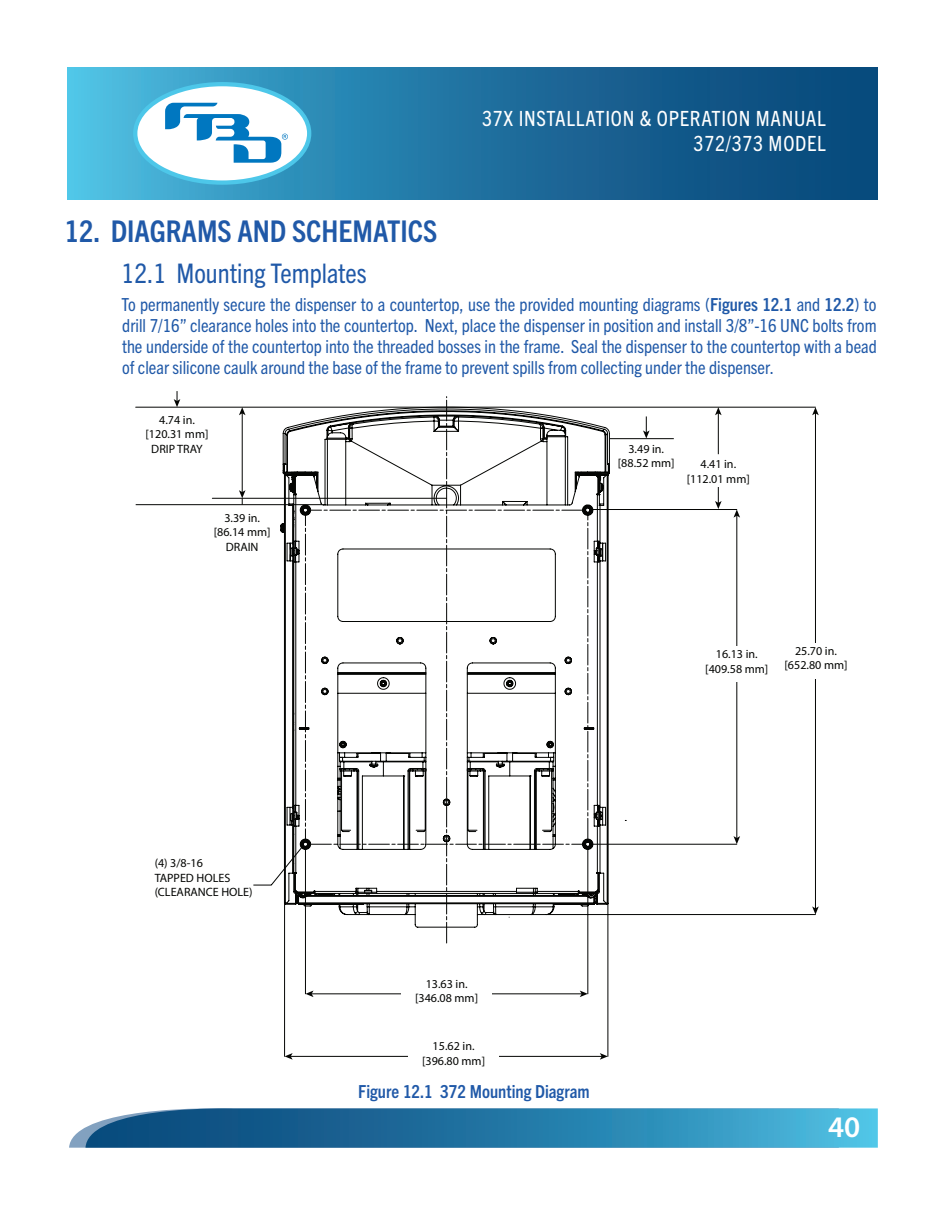
<style>
.page{position:relative;width:945px;height:1215px;background:#fff}
.page>*{position:absolute;margin:0;border:0;box-sizing:border-box;transform-origin:0 0}
.t1{font:700 condensed 30px "Trade Gothic Next LT Pro";color:#2059a8}
.t2{font:600 30px "Myriad Pro";color:#fff}
.t3{font:condensed 27px "Trade Gothic Next LT Pro";color:#2059a8}
.t4{font:condensed 21px/25.2px "Trade Gothic Next LT Pro";letter-spacing:.035em;color:#fff;text-align:right}
.t5{font:condensed 18px/21px "Trade Gothic Next LT Pro";color:#2059a8;text-align:justify}
.Figure_Title{font:700 condensed 18px "Trade Gothic Next LT Pro";color:#2059a8}
.t6{font:12.15px/14.5px "Myriad Pro";color:#040503;text-align:center}
.s1{font-weight:700}
</style>
<div class="page">
<svg style="left:68px;top:68px;width:810px;height:131px;background:#1f709e"></svg>
<svg style="left:133px;top:82px;width:178px;height:103px"></svg>
<svg style="left:69px;top:1108px;width:809px;height:40px;background:#3182ac"></svg>
<hr style="left:737px;top:515px;width:1px;height:323px;background:#040503">
<svg style="left:734px;top:510px;width:6px;height:8px"></svg>
<svg style="left:734px;top:836px;width:6px;height:8px"></svg>
<hr style="left:815px;top:413px;width:1px;height:496px;background:#040503">
<svg style="left:812px;top:407px;width:7px;height:8px"></svg>
<svg style="left:812px;top:906px;width:7px;height:9px"></svg>
<svg style="left:305px;top:397px;width:284px;height:546px"></svg>
<hr style="left:590px;top:509px;width:147px;height:1px;background:#040503">
<hr style="left:593px;top:844px;width:144px;height:1px;background:#040503">
<hr style="left:546px;top:914px;width:269px;height:1px;background:#040503">
<hr style="left:136px;top:407px;width:679px;height:1px;background:#040503">
<hr style="left:305px;top:850px;width:1px;height:144px;background:#040503">
<hr style="left:588px;top:849px;width:1px;height:145px;background:#040503">
<hr style="left:284px;top:904px;width:1px;height:152px;background:#040503">
<hr style="left:608px;top:903px;width:1px;height:153px;background:#040503">
<svg style="left:135px;top:438px;width:539px;height:448px"></svg>
<hr style="left:212px;top:498px;width:235px;height:1px;background:#040503">
<svg style="left:174px;top:391px;width:6px;height:16px"></svg>
<div style="left:691px;top:647px;width:91px;height:35px;background:#fff"></div>
<div style="left:770px;top:643px;width:83px;height:35px;background:#fff"></div>
<svg style="left:643px;top:416px;width:7px;height:23px"></svg>
<hr style="left:311px;top:994px;width:271px;height:1px;background:#040503">
<svg style="left:305px;top:991px;width:9px;height:6px"></svg>
<svg style="left:580px;top:991px;width:8px;height:6px"></svg>
<hr style="left:290px;top:1056px;width:312px;height:1px;background:#040503">
<svg style="left:285px;top:1053px;width:8px;height:7px"></svg>
<svg style="left:600px;top:1053px;width:8px;height:7px"></svg>
<div style="left:401px;top:976px;width:91px;height:35px;background:#fff"></div>
<div style="left:408px;top:1039px;width:90px;height:35px;background:#fff"></div>
<hr style="left:242px;top:413px;width:1px;height:80px;background:#040503">
<svg style="left:239px;top:407px;width:7px;height:8px"></svg>
<svg style="left:239px;top:490px;width:7px;height:15px"></svg>
<svg style="left:715px;top:487px;width:7px;height:22px"></svg>
<hr style="left:718px;top:413px;width:1px;height:41px;background:#040503">
<svg style="left:715px;top:407px;width:7px;height:8px"></svg>
<p class="t4" style="left:482px;top:104px;width:345px">37X INSTALLATION &amp; OPERATION MANUAL<br>372/373 MODEL</p>
<p class="t1" style="left:65px;top:211px;width:374px">12. DIAGRAMS AND SCHEMATICS</p>
<p class="t3" style="left:122px;top:255px;width:247px">12.1 Mounting Templates</p>
<p class="t5" style="left:122px;top:293px;width:757px">To permanently secure the dispenser to a countertop, use the provided mounting diagrams (<span class="s1">Figures 12.1</span> and <span class="s1">12.2</span>) to drill 7/16” clearance holes into the countertop. Next, place the dispenser in position and install 3/8”-16 UNC bolts from the underside of the countertop into the threaded bosses in the frame. Seal the dispenser to the countertop with a bead of clear silicone caulk around the base of the frame to prevent spills from collecting under the dispenser.</p>
<p class="t6" style="left:146px;top:412px;width:65px">4.74 in. [120.31 mm]<br>DRIP TRAY</p>
<p class="t6" style="left:214px;top:510px;width:58px">3.39 in. [86.14 mm]<br>DRAIN</p>
<p class="t6" style="left:155px;top:855px;width:100px;text-align:left">(4) 3/8-16<br>TAPPED HOLES (CLEARANCE HOLE)</p>
<p class="t6" style="left:618px;top:441px;width:58px">3.49 in. [88.52 mm]</p>
<p class="t6" style="left:687px;top:457px;width:65px">4.41 in. [112.01 mm]</p>
<p class="t6" style="left:705px;top:647px;width:65px">16.13 in. [409.58 mm]</p>
<p class="t6" style="left:785px;top:643px;width:65px">25.70 in. [652.80 mm]</p>
<p class="t6" style="left:415px;top:976px;width:65px">13.63 in. [346.08 mm]</p>
<p class="t6" style="left:422px;top:1039px;width:65px">15.62 in. [396.80 mm]</p>
<p class="Figure_Title" style="left:358px;top:1079px;width:233px">Figure 12.1 372 Mounting Diagram</p>
<h1 class="t2" style="left:828px;top:1108px;width:34px">40</h1>
</div>
